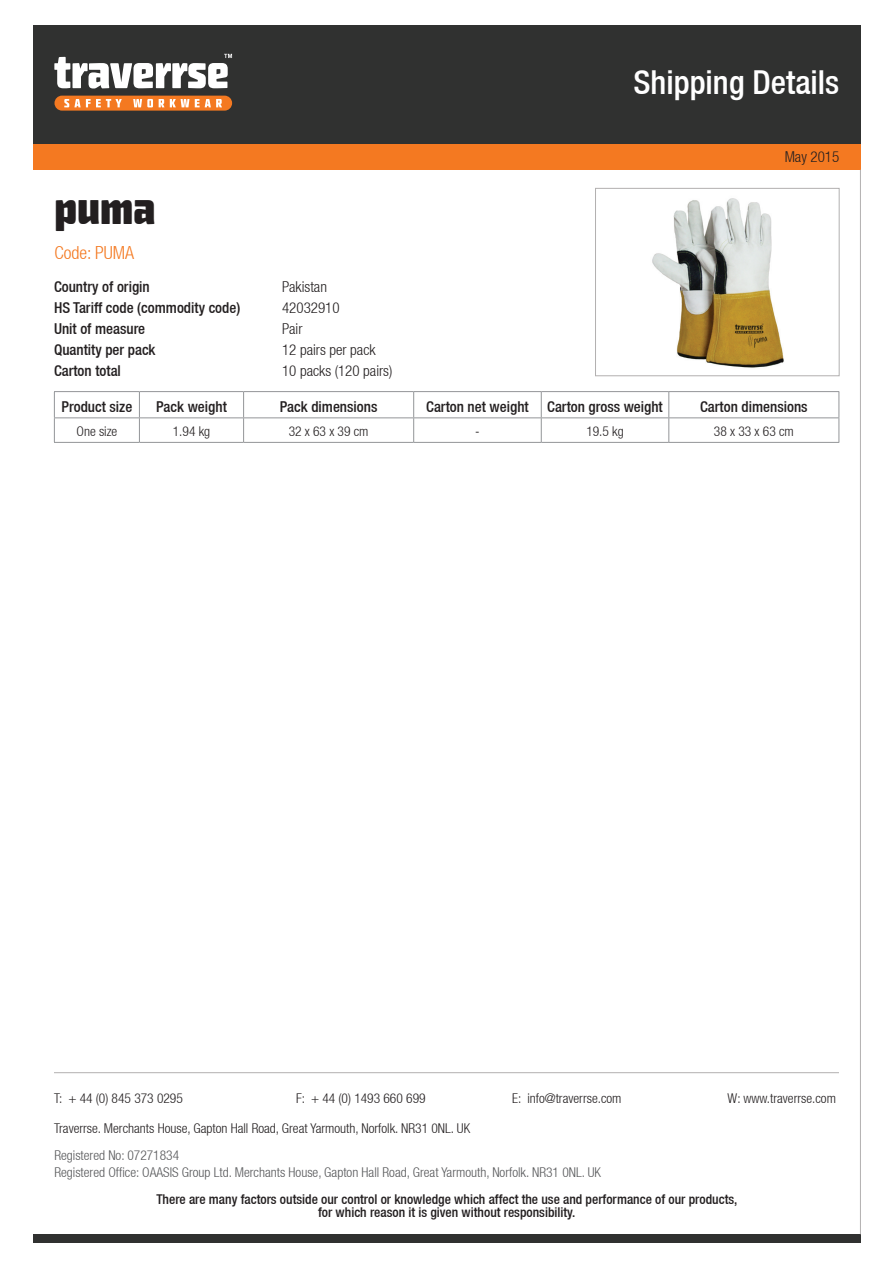
<style>
.page{position:relative;width:893px;height:1263px;background:#fff}
.page>*{position:absolute;margin:0;border:0;box-sizing:border-box;transform-origin:0 0}
.t1{font:900 45px "Capricorn OSF";color:#231f20}
.t2{font:500 condensed 33px "Helvetica Neue LT";color:#fff}
.t3{font:300 condensed 18px "Helvetica Neue LT";color:#f47921}
.t4{font:500 condensed 15px/21px "Helvetica Neue LT";color:#231f20}
.t5{font:300 condensed 15px/21px "Helvetica Neue LT";color:#231f20}
.t6{font:300 condensed 13.5px "Helvetica Neue LT";color:#231f20}
.t7{font:500 condensed 13.5px/13.5px "Helvetica Neue LT";color:#231f20;text-align:center}
.t8{font:300 condensed 13.5px/16.5px "Helvetica Neue LT";color:#57585a}
</style>
<div class="page">
<div style="left:33px;top:26px;width:828px;height:119px;background:#303130"></div>
<div style="left:33px;top:145px;width:828px;height:25px;background:#f47921"></div>
<div style="left:33px;top:1234px;width:828px;height:9px;background:#303130"></div>
<div style="left:54px;top:96px;width:178px;height:15px;background:#f47921;border-radius:7px"></div>
<svg style="left:54px;top:54px;width:178px;height:34px"></svg>
<svg style="left:64px;top:99px;width:58px;height:8px"></svg>
<svg style="left:133px;top:99px;width:20px;height:8px"></svg>
<svg style="left:159px;top:99px;width:5px;height:8px"></svg>
<svg style="left:170px;top:99px;width:19px;height:8px"></svg>
<svg style="left:195px;top:99px;width:27px;height:8px"></svg>
<hr style="left:860px;top:170px;width:1px;height:1064px;background:#b2b0b0">
<div style="left:595px;top:188px;width:244px;height:188px;border:1px solid #b2b0b0"></div>
<hr style="left:54px;top:1072px;width:785px;height:1px;background:#b2b0b0">
<hr style="left:54px;top:417px;width:85px;height:1px;background:#939598">
<hr style="left:139px;top:417px;width:105px;height:1px;background:#939598">
<svg style="left:139px;top:392px;width:1px;height:50px"></svg>
<hr style="left:244px;top:417px;width:170px;height:1px;background:#939598">
<svg style="left:243px;top:392px;width:1px;height:50px"></svg>
<hr style="left:414px;top:417px;width:127px;height:1px;background:#939598">
<svg style="left:413px;top:392px;width:1px;height:50px"></svg>
<hr style="left:541px;top:417px;width:128px;height:1px;background:#939598">
<hr style="left:669px;top:417px;width:170px;height:1px;background:#939598">
<hr style="left:54px;top:442px;width:85px;height:1px;background:#939598">
<hr style="left:139px;top:442px;width:105px;height:1px;background:#939598">
<hr style="left:244px;top:442px;width:170px;height:1px;background:#939598">
<hr style="left:414px;top:442px;width:127px;height:1px;background:#939598">
<hr style="left:541px;top:442px;width:128px;height:1px;background:#939598">
<hr style="left:669px;top:442px;width:170px;height:1px;background:#939598">
<hr style="left:54px;top:391px;width:85px;height:1px;background:#939598">
<hr style="left:139px;top:391px;width:105px;height:1px;background:#939598">
<hr style="left:244px;top:391px;width:170px;height:1px;background:#939598">
<hr style="left:414px;top:391px;width:127px;height:1px;background:#939598">
<hr style="left:541px;top:391px;width:128px;height:1px;background:#939598">
<hr style="left:669px;top:391px;width:170px;height:1px;background:#939598">
<svg style="left:54px;top:392px;width:1px;height:50px"></svg>
<svg style="left:541px;top:392px;width:1px;height:50px"></svg>
<svg style="left:668px;top:392px;width:1px;height:50px"></svg>
<svg style="left:838px;top:392px;width:1px;height:50px"></svg>
<img style="left:652px;top:198px;width:132px;height:170px">
<h2 class="t2" style="left:633px;top:62px;width:207px">Shipping Details</h2>
<p class="t5" style="left:785px;top:146px;width:56px">May 2015</p>
<h1 class="t1" style="left:54px;top:192px;width:103px">puma</h1>
<h3 class="t3" style="left:54px;top:243px;width:81px">Code: PUMA</h3>
<p class="t4" style="left:54px;top:276px;width:188px">Country of origin<br>HS Tariff code (commodity code)<br>Unit of measure<br>Quantity per pack<br>Carton total</p>
<p class="t5" style="left:282px;top:276px;width:112px">Pakistan<br>42032910<br>Pair<br>12 pairs per pack<br>10 packs (120 pairs)</p>
<p class="t4" style="left:61px;top:396px;width:72px">Product size</p>
<p class="t4" style="left:156px;top:396px;width:72px">Pack weight</p>
<p class="t4" style="left:280px;top:396px;width:99px">Pack dimensions</p>
<p class="t4" style="left:426px;top:396px;width:238px">Carton net weight Carton gross weight</p>
<p class="t4" style="left:700px;top:396px;width:109px">Carton dimensions</p>
<p class="t6" style="left:77px;top:424px;width:42px">One size</p>
<p class="t6" style="left:173px;top:424px;width:39px">1.94 kg</p>
<p class="t6" style="left:289px;top:424px;width:81px">32 x 63 x 39 cm</p>
<p class="t6" style="left:475px;top:424px;width:6px">-</p>
<p class="t6" style="left:586px;top:424px;width:39px">19.5 kg</p>
<p class="t6" style="left:714px;top:424px;width:81px">38 x 33 x 63 cm</p>
<p class="t6" style="left:54px;top:1090px;width:130px">T: + 44 (0) 845 373 0295</p>
<p class="t6" style="left:296px;top:1090px;width:131px">F: + 44 (0) 1493 660 699</p>
<p class="t6" style="left:512px;top:1090px;width:111px">E: info@traverrse.com</p>
<p class="t6" style="left:728px;top:1090px;width:110px">W: www.traverrse.com</p>
<p class="t6" style="left:54px;top:1121px;width:417px">Traverrse. Merchants House, Gapton Hall Road, Great Yarmouth, Norfolk. NR31 0NL. UK</p>
<p class="t8" style="left:54px;top:1147px;width:548px">Registered No: 07271834<br>Registered Office: OAASIS Group Ltd. Merchants House, Gapton Hall Road, Great Yarmouth, Norfolk. NR31 0NL. UK</p>
<p class="t7" style="left:156px;top:1192px;width:582px">There are many factors outside our control or knowledge which affect the use and performance of our products, for which reason it is given without responsibility.</p>
</div>
